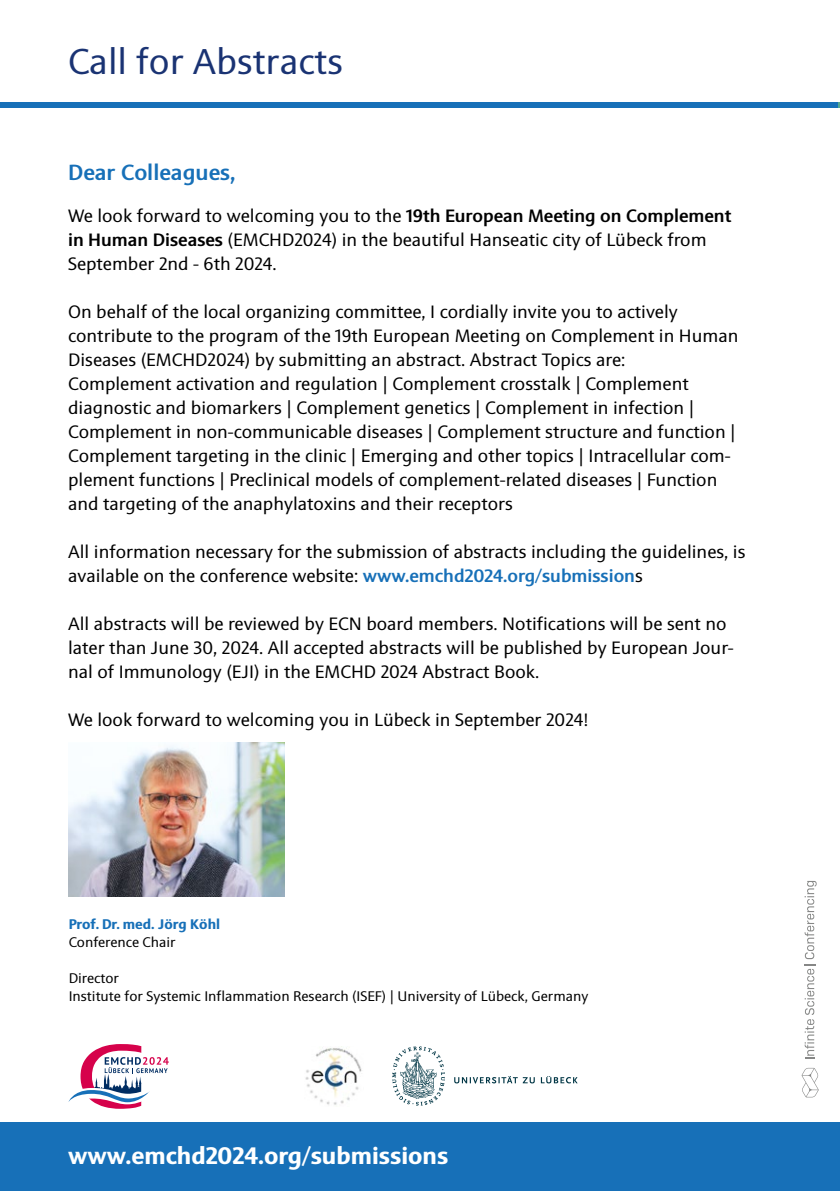
<style>
.page{position:relative;width:840px;height:1191px;background:#fff}
.page>*{position:absolute;margin:0;border:0;box-sizing:border-box;transform-origin:0 0}
.Überschrift_Kopfzeile{font:36px "Sinova Std";color:#1a3373}
.t1{font:700 24px "Sinova Std";color:#fff}
.t2{font:500 22px "Sinova Std";color:#1770b8}
.t3{font:18px/24px "Sinova Std";color:#000}
.t4{font:14px "Sinova Std";color:#000}
.t5{font:700 14px/18px "Sinova Std";color:#1770b8}
.s1{font-weight:500}
.s2{font-weight:500;color:#1770b8}
.s3{font-weight:400;color:#000}
</style>
<div class="page">
<div style="left:0;top:1123px;width:839px;height:68px;background:#1770b8"></div>
<div style="left:0;top:102px;width:836px;height:6px;background:#1770b8"></div>
<svg style="left:801px;top:1067px;width:17px;height:30px"></svg>
<svg style="left:804px;top:881px;width:12px;height:178px"></svg>
<img style="left:106px;top:743px;width:178px;height:153px">
<img style="left:68px;top:793px;width:38px;height:103px">
<svg style="left:392px;top:1046px;width:52px;height:59px"></svg>
<svg style="left:454px;top:1076px;width:123px;height:7px"></svg>
<img style="left:305px;top:1046px;width:57px;height:59px">
<svg style="left:68px;top:1044px;width:101px;height:64px"></svg>
<p class="Überschrift_Kopfzeile" style="left:68px;top:40px;width:276px">Call for Abstracts</p>
<p class="t2" style="left:68px;top:159px;width:169px">Dear Colleagues,</p>
<p class="t3" style="left:68px;top:204px;width:664px">We look forward to welcoming you to the <span class="s1">19th European Meeting on Complement in Human Diseases</span> (EMCHD2024) in the beautiful Hanseatic city of Lübeck from<br>September 2nd - 6th 2024.</p>
<p class="t3" style="left:68px;top:300px;width:671px">On behalf of the local organizing committee, I cordially invite you to actively contribute to the program of the 19th European Meeting on Complement in Human<br>Diseases (EMCHD2024) by submitting an abstract. Abstract Topics are:</p>
<p class="t3" style="left:68px;top:372px;width:668px">Complement activation and regulation | Complement crosstalk | Complement diagnostic and biomarkers | Complement genetics | Complement in infection | Complement in non-communicable diseases | Complement structure and function | Complement targeting in the clinic | Emerging and other topics | Intracellular com&shy;plement functions | Preclinical models of complement-related diseases | Function and targeting of the anaphylatoxins and their receptors</p>
<p class="t3" style="left:68px;top:540px;width:678px">All information necessary for the submission of abstracts including the guidelines, is available on the conference website: <span class="s2">www.emchd2024.org/submission</span>s</p>
<p class="t3" style="left:68px;top:612px;width:666px">All abstracts will be reviewed by ECN board members. Notifications will be sent no later than June 30, 2024. All accepted abstracts will be published by European Jour&shy;nal of Immunology (EJI) in the EMCHD 2024 Abstract Book.</p>
<p class="t3" style="left:68px;top:708px;width:521px">We look forward to welcoming you in Lübeck in September 2024!</p>
<p class="t5" style="left:69px;top:915px;width:153px">Prof. Dr. med. Jörg Köhl<br><span class="s3">Conference Chair</span></p>
<p class="t4" style="left:69px;top:970px;width:52px">Director</p>
<p class="t4" style="left:69px;top:988px;width:521px">Institute for Systemic Inflammation Research (ISEF) | University of Lübeck, Germany</p>
<p class="t1" style="left:68px;top:1141px;width:381px">www.emchd2024.org/submissions</p>
</div>
